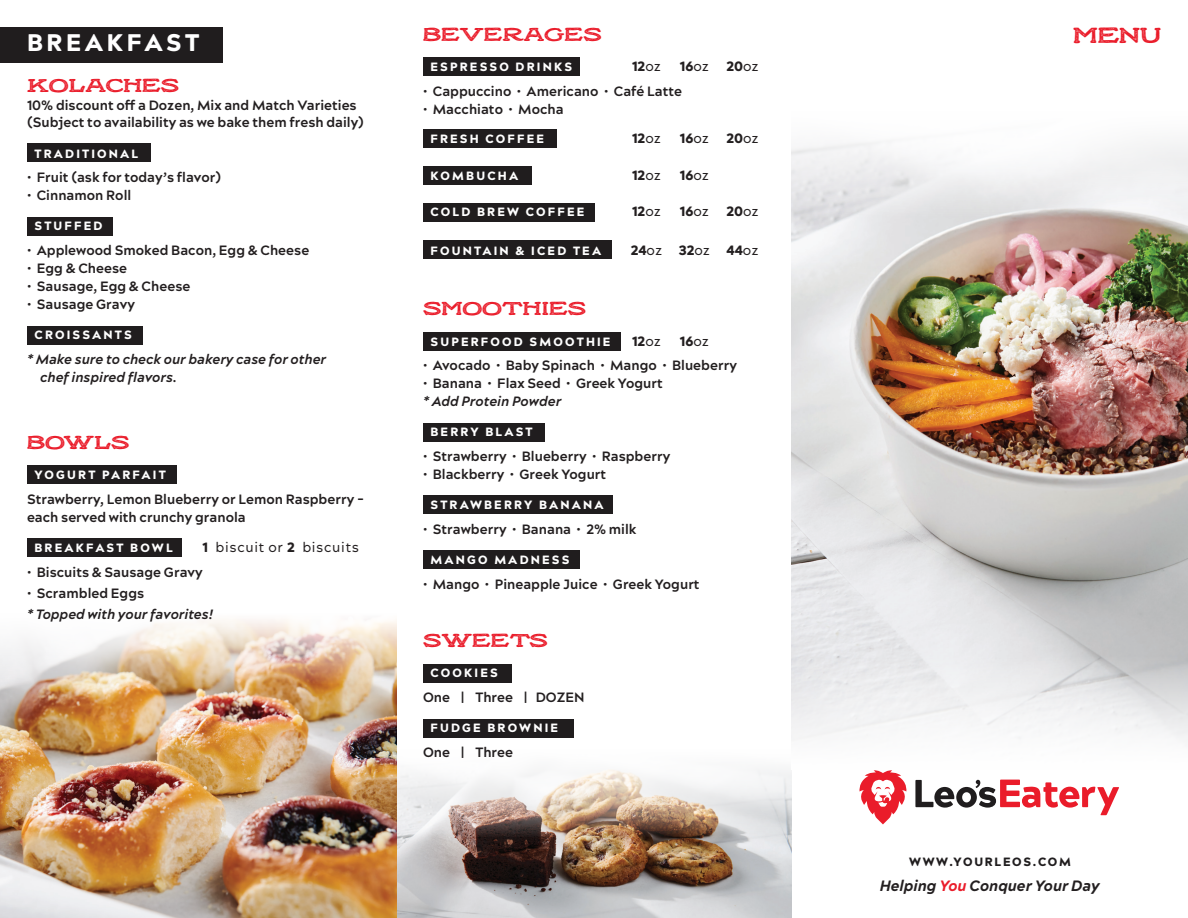
<style>
.page{position:relative;width:1188px;height:918px;background:#fff}
.page>*{position:absolute;margin:0;border:0;box-sizing:border-box;transform-origin:0 0}
.t1{font:900 24px "Acherus Grotesque";letter-spacing:.15em;color:#fff}
.t2{font:21px "Black Willow Rough";color:#ea1c2a;scale:1.3 1}
.t3{font:18px "Black Willow Rough";color:#ea1c2a;scale:1.3 1}
.t4{font:italic 700 expanded 15px "Acherus Grotesque";color:#231f20}
.t5{font:700 13.5px/18px "Acherus Grotesque";color:#231f20}
.t6{font:italic 700 13.5px/18px "Acherus Grotesque";color:#231f20}
.t7{font:900 13.5px "Acherus Grotesque";color:#231f20}
.t8{font:13.5px "Acherus Grotesque";letter-spacing:.05em;color:#231f20}
.t9{font:900 12px "Acherus Grotesque";letter-spacing:.18em;color:#fff}
.t10{font:900 12px "Acherus Grotesque";letter-spacing:.14em;color:#201d1e}
.s1{font-weight:900}
.s2{font-weight:400}
.s3{color:#ea1c2a}
</style>
<div class="page">
<div style="left:423px;top:664px;width:89px;height:18px;background:#201d1e"></div>
<div style="left:423px;top:719px;width:151px;height:18px;background:#201d1e"></div>
<img style="left:397px;top:837px;width:394px;height:81px">
<img style="left:397px;top:769px;width:394px;height:68px">
<img style="left:791px;top:217px;width:397px;height:439px">
<svg style="left:791px;top:142px;width:397px;height:75px;fill:#f0f0f1"></svg>
<svg style="left:791px;top:656px;width:397px;height:85px;fill:#eeeef0"></svg>
<svg style="left:859px;top:770px;width:48px;height:54px"></svg>
<svg style="left:915px;top:780px;width:204px;height:35px"></svg>
<div style="left:0;top:27px;width:222px;height:35px;background:#201d1e"></div>
<img style="left:0;top:684px;width:397px;height:234px">
<svg style="left:0;top:619px;width:397px;height:65px"></svg>
<div style="left:423px;top:57px;width:157px;height:18px;background:#201d1e"></div>
<div style="left:423px;top:130px;width:133px;height:18px;background:#201d1e"></div>
<div style="left:423px;top:167px;width:108px;height:18px;background:#201d1e"></div>
<div style="left:423px;top:203px;width:172px;height:18px;background:#201d1e"></div>
<div style="left:423px;top:241px;width:189px;height:18px;background:#201d1e"></div>
<div style="left:423px;top:333px;width:197px;height:18px;background:#201d1e"></div>
<div style="left:423px;top:423px;width:122px;height:19px;background:#201d1e"></div>
<div style="left:423px;top:496px;width:190px;height:18px;background:#201d1e"></div>
<div style="left:423px;top:551px;width:157px;height:18px;background:#201d1e"></div>
<div style="left:27px;top:538px;width:154px;height:19px;background:#201d1e"></div>
<div style="left:27px;top:466px;width:149px;height:18px;background:#201d1e"></div>
<div style="left:27px;top:326px;width:116px;height:18px;background:#201d1e"></div>
<div style="left:27px;top:217px;width:86px;height:18px;background:#201d1e"></div>
<div style="left:27px;top:144px;width:124px;height:18px;background:#201d1e"></div>
<h1 class="t1" style="left:27px;top:27px;width:174px">BREAKFAST</h1>
<h3 class="t3" style="left:27px;top:78px;width:119px">KOLACHES</h3>
<p class="t5" style="left:27px;top:95px;width:338px">10% discount off a Dozen, Mix and Match Varieties (Subject to availability as we bake them fresh daily)</p>
<p class="t9" style="left:34px;top:146px;width:105px">TRADITIONAL</p>
<p class="t5" style="left:27px;top:168px;width:196px">• Fruit (ask for today’s flavor)</p>
<p class="t5" style="left:27px;top:186px;width:106px">• Cinnamon Roll</p>
<p class="t9" style="left:34px;top:218px;width:70px">STUFFED</p>
<p class="t5" style="left:27px;top:241px;width:284px">• Applewood Smoked Bacon, Egg &amp; Cheese</p>
<p class="t5" style="left:27px;top:259px;width:102px">• Egg &amp; Cheese</p>
<p class="t5" style="left:27px;top:277px;width:165px">• Sausage, Egg &amp; Cheese</p>
<p class="t5" style="left:27px;top:295px;width:109px">• Sausage Gravy</p>
<p class="t9" style="left:34px;top:327px;width:99px">CROISSANTS</p>
<p class="t6" style="left:40px;top:350px;width:288px;text-indent:-14px">* Make sure to check our bakery case for other chef inspired flavors.</p>
<h3 class="t3" style="left:27px;top:436px;width:80px">BOWLS</h3>
<p class="t9" style="left:34px;top:467px;width:133px">YOGURT PARFAIT</p>
<p class="t5" style="left:27px;top:490px;width:339px">Strawberry, Lemon Blueberry or Lemon Raspberry - each served with crunchy granola</p>
<p class="t9" style="left:34px;top:540px;width:140px">BREAKFAST BOWL</p>
<p class="t8" style="left:202px;top:539px;width:158px"><span class="s1">1</span> biscuit or <span class="s1">2</span> biscuits</p>
<p class="t5" style="left:27px;top:563px;width:177px">• Biscuits &amp; Sausage Gravy</p>
<p class="t5" style="left:27px;top:584px;width:119px">• Scrambled Eggs</p>
<p class="t6" style="left:27px;top:605px;width:188px">* Topped with your favorites!</p>
<h3 class="t3" style="left:423px;top:27px;width:139px">BEVERAGES</h3>
<h2 class="t2" style="left:1073px;top:27px;width:69px">MENU</h2>
<p class="t9" style="left:430px;top:59px;width:143px">ESPRESSO DRINKS</p>
<p class="t7" style="left:632px;top:58px;width:30px">12<span class="s2">oz</span></p>
<p class="t7" style="left:680px;top:58px;width:31px">16<span class="s2">oz</span></p>
<p class="t7" style="left:726px;top:58px;width:34px">20<span class="s2">oz</span></p>
<p class="t5" style="left:423px;top:82px;width:261px">• Cappuccino • Americano • Café Latte</p>
<p class="t5" style="left:423px;top:100px;width:142px">• Macchiato • Mocha</p>
<p class="t9" style="left:430px;top:131px;width:115px">FRESH COFFEE</p>
<p class="t7" style="left:632px;top:130px;width:30px">12<span class="s2">oz</span></p>
<p class="t7" style="left:680px;top:130px;width:31px">16<span class="s2">oz</span></p>
<p class="t7" style="left:726px;top:130px;width:34px">20<span class="s2">oz</span></p>
<p class="t9" style="left:431px;top:168px;width:89px">KOMBUCHA</p>
<p class="t7" style="left:632px;top:167px;width:30px">12<span class="s2">oz</span></p>
<p class="t7" style="left:680px;top:167px;width:31px">16<span class="s2">oz</span></p>
<p class="t9" style="left:430px;top:204px;width:155px">COLD BREW COFFEE</p>
<p class="t7" style="left:632px;top:203px;width:30px">12<span class="s2">oz</span></p>
<p class="t7" style="left:680px;top:203px;width:31px">16<span class="s2">oz</span></p>
<p class="t7" style="left:726px;top:203px;width:34px">20<span class="s2">oz</span></p>
<p class="t9" style="left:431px;top:243px;width:172px">FOUNTAIN &amp; ICED TEA</p>
<p class="t7" style="left:631px;top:241px;width:129px">24<span class="s2">oz</span> 32<span class="s2">oz</span> 44<span class="s2">oz</span></p>
<h3 class="t3" style="left:423px;top:302px;width:127px">SMOOTHIES</h3>
<p class="t9" style="left:430px;top:334px;width:182px">SUPERFOOD SMOOTHIE</p>
<p class="t7" style="left:632px;top:332px;width:30px">12<span class="s2">oz</span></p>
<p class="t7" style="left:680px;top:332px;width:31px">16<span class="s2">oz</span></p>
<p class="t5" style="left:423px;top:356px;width:315px">• Avocado • Baby Spinach • Mango • Blueberry</p>
<p class="t5" style="left:423px;top:374px;width:241px">• Banana • Flax Seed • Greek Yogurt</p>
<p class="t6" style="left:423px;top:392px;width:140px">* Add Protein Powder</p>
<p class="t9" style="left:430px;top:425px;width:104px">BERRY BLAST</p>
<p class="t5" style="left:423px;top:447px;width:249px">• Strawberry • Blueberry • Raspberry</p>
<p class="t5" style="left:423px;top:465px;width:185px">• Blackberry • Greek Yogurt</p>
<p class="t9" style="left:430px;top:497px;width:175px">STRAWBERRY BANANA</p>
<p class="t5" style="left:423px;top:520px;width:215px">• Strawberry • Banana • 2% milk</p>
<p class="t9" style="left:430px;top:552px;width:140px">MANGO MADNESS</p>
<p class="t5" style="left:423px;top:575px;width:278px">• Mango • Pineapple Juice • Greek Yogurt</p>
<h3 class="t3" style="left:423px;top:633px;width:98px">SWEETS</h3>
<p class="t9" style="left:430px;top:665px;width:69px">COOKIES</p>
<p class="t5" style="left:423px;top:688px;width:163px">One | Three | DOZEN</p>
<p class="t9" style="left:430px;top:720px;width:129px">FUDGE BROWNIE</p>
<p class="t5" style="left:423px;top:743px;width:92px">One | Three</p>
<p class="t10" style="left:909px;top:854px;width:163px">WWW.YOURLEOS.COM</p>
<p class="t4" style="left:880px;top:876px;width:221px">Helping <span class="s3">You</span> Conquer Your Day</p>
</div>
